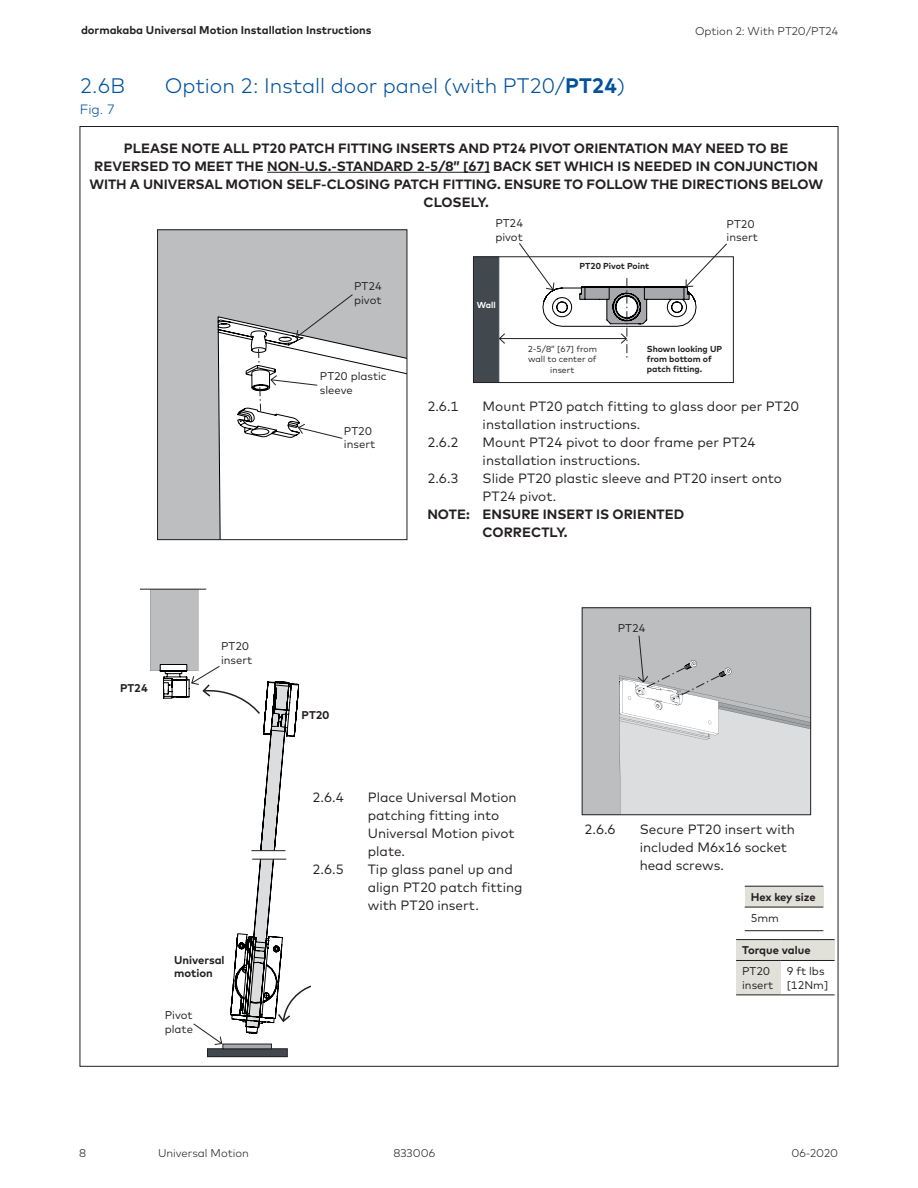
<style>
.page{position:relative;width:918px;height:1188px;background:#fff}
.page>*{position:absolute;margin:0;border:0;box-sizing:border-box;transform-origin:0 0}
.t1{font:300 21px "Mark Pro";color:#01519b}
.t2{font:13.5px/18px "Mark Pro";color:#231f20}
.Body_Text_9pt_12pt_R{font:700 13.5px/18px "Mark Pro";color:#231f20}
.t3{font:300 13.5px "Mark Pro";color:#01519b}
.Body_Text_7_5pt_9pt{font:11.25px/13.5px "Mark Pro";color:#231f20}
.Body_Text_7_5pt_9pt-2{font:700 11.25px/13.5px "Mark Pro";color:#231f20}
.t4{font:300 11.25px "Mark Pro";color:#231f20}
.Body_Text_7_5pt_9pt-3{font:700 8.7px/10.4px "Mark Pro";color:#231f20}
.Body_Text_7_5pt_9pt-4{font:8.7px/10.4px "Mark Pro";color:#231f20;text-align:center}
.Body_Text_7_5pt_9pt-5{font:700 8.7px "Mark Pro";color:#fff}
.s1{font-weight:700}
</style>
<div class="page">
<svg style="left:159px;top:232px;width:246px;height:306px"></svg>
<div style="left:157px;top:230px;width:250px;height:310px;border:1px solid #231f20"></div>
<div style="left:584px;top:610px;width:225px;height:203px;background:#bcbec0"></div>
<div style="left:582px;top:608px;width:229px;height:207px;border:1px solid #231f20"></div>
<div style="left:736px;top:940px;width:99px;height:20px;background:#e2e1d9"></div>
<div style="left:736px;top:960px;width:45px;height:35px;background:#e2e1d9"></div>
<hr style="left:736px;top:939px;width:45px;height:1px;background:#231f20">
<hr style="left:781px;top:939px;width:54px;height:1px;background:#231f20">
<hr style="left:736px;top:960px;width:45px;height:1px;background:#231f20">
<hr style="left:781px;top:960px;width:54px;height:1px;background:#231f20">
<hr style="left:736px;top:995px;width:45px;height:1px;background:#231f20">
<hr style="left:781px;top:995px;width:54px;height:1px;background:#231f20">
<div style="left:745px;top:886px;width:78px;height:21px;background:#e2e1d9"></div>
<hr style="left:745px;top:886px;width:78px;height:1px;background:#231f20">
<hr style="left:745px;top:907px;width:78px;height:1px;background:#231f20">
<hr style="left:745px;top:930px;width:78px;height:1px;background:#231f20">
<hr style="left:267px;top:172px;width:223px;height:1px;background:#231f20">
<div style="left:474px;top:257px;width:25px;height:126px;background:#41494e"></div>
<div style="left:473px;top:257px;width:261px;height:126px;border:1px solid #231f20"></div>
<hr style="left:500px;top:338px;width:126px;height:1px;background:#231f20">
<svg style="left:498px;top:333px;width:8px;height:11px"></svg>
<svg style="left:258px;top:348px;width:2px;height:18px"></svg>
<svg style="left:259px;top:386px;width:2px;height:26px"></svg>
<svg style="left:295px;top:294px;width:59px;height:45px;background:#b5b7b9"></svg>
<svg style="left:270px;top:375px;width:48px;height:11px"></svg>
<svg style="left:298px;top:423px;width:45px;height:16px"></svg>
<svg style="left:518px;top:243px;width:210px;height:115px"></svg>
<div style="left:208px;top:1049px;width:79px;height:8px;background:#41494e"></div>
<div style="left:207px;top:1048px;width:81px;height:9px;border:1px solid #231f20"></div>
<div style="left:223px;top:1044px;width:48px;height:5px;background:#a8a9ad"></div>
<div style="left:222px;top:1044px;width:50px;height:5px;border:1px solid #231f20"></div>
<svg style="left:150px;top:590px;width:161px;height:455px"></svg>
<hr style="left:251px;top:850px;width:34px;height:1px;background:#231f20">
<hr style="left:252px;top:859px;width:34px;height:1px;background:#231f20">
<hr style="left:140px;top:589px;width:66px;height:1px;background:#231f20">
<svg style="left:619px;top:635px;width:192px;height:180px;background:#cecfd0"></svg>
<p class="Body_Text_7_5pt_9pt-2" style="left:81px;top:22px;width:292px">dormakaba Universal Motion Installation Instructions</p>
<p class="t1" style="left:80px;top:70px;width:47px">2.6B</p>
<p class="t1" style="left:165px;top:70px;width:462px">Option 2: Install door panel (with PT20/<span class="s1">PT24</span>)</p>
<p class="t3" style="left:80px;top:99px;width:37px">Fig. 7</p>
<p class="t4" style="left:695px;top:22px;width:145px">Option 2: With PT20/PT24</p>
<p class="Body_Text_9pt_12pt_R" style="left:89px;top:138px;width:735px;text-align:center">PLEASE NOTE ALL PT20 PATCH FITTING INSERTS AND PT24 PIVOT ORIENTATION MAY NEED TO BE REVERSED TO MEET THE NON-U.S.-STANDARD 2-5/8” [67] BACK SET WHICH IS NEEDED IN CONJUNCTION WITH A UNIVERSAL MOTION SELF-CLOSING PATCH FITTING. ENSURE TO FOLLOW THE DIRECTIONS BELOW CLOSELY.</p>
<p class="Body_Text_7_5pt_9pt-2" style="left:120px;top:680px;width:29px">PT24</p>
<p class="Body_Text_7_5pt_9pt" style="left:221px;top:639px;width:33px">PT20 insert</p>
<p class="Body_Text_7_5pt_9pt-2" style="left:174px;top:952px;width:52px">Universal motion</p>
<p class="Body_Text_7_5pt_9pt" style="left:165px;top:1008px;width:30px">Pivot plate</p>
<p class="Body_Text_7_5pt_9pt" style="left:354px;top:279px;width:29px">PT24 pivot</p>
<p class="Body_Text_7_5pt_9pt" style="left:320px;top:369px;width:68px">PT20 plastic sleeve</p>
<p class="Body_Text_7_5pt_9pt" style="left:344px;top:423px;width:33px">PT20 insert</p>
<p class="Body_Text_7_5pt_9pt-2" style="left:302px;top:708px;width:29px">PT20</p>
<p class="Body_Text_7_5pt_9pt" style="left:495px;top:216px;width:29px">PT24 pivot</p>
<p class="Body_Text_7_5pt_9pt" style="left:727px;top:216px;width:33px">PT20 insert</p>
<p class="Body_Text_7_5pt_9pt-3" style="left:580px;top:260px;width:71px">PT20 Pivot Point</p>
<p class="Body_Text_7_5pt_9pt-5" style="left:477px;top:299px;width:20px">Wall</p>
<p class="Body_Text_7_5pt_9pt-4" style="left:528px;top:343px;width:71px">2-5/8” [67] from wall to center of insert</p>
<p class="Body_Text_7_5pt_9pt-3" style="left:647px;top:343px;width:77px">Shown looking UP from bottom of patch fitting.</p>
<p class="t2" style="left:427px;top:396px;width:33px">2.6.1</p>
<p class="t2" style="left:483px;top:396px;width:318px">Mount PT20 patch fitting to glass door per PT20 installation instructions.</p>
<p class="t2" style="left:427px;top:432px;width:33px">2.6.2</p>
<p class="t2" style="left:483px;top:432px;width:275px">Mount PT24 pivot to door frame per PT24 installation instructions.</p>
<p class="t2" style="left:427px;top:468px;width:33px">2.6.3</p>
<p class="t2" style="left:483px;top:468px;width:301px">Slide PT20 plastic sleeve and PT20 insert onto<br>PT24 pivot.</p>
<p class="Body_Text_9pt_12pt_R" style="left:483px;top:504px;width:203px;text-indent:-55px">NOTE: ENSURE INSERT IS ORIENTED<br>CORRECTLY.</p>
<p class="Body_Text_7_5pt_9pt" style="left:618px;top:620px;width:29px">PT24</p>
<p class="t2" style="left:313px;top:787px;width:33px">2.6.4</p>
<p class="t2" style="left:368px;top:787px;width:150px">Place Universal Motion patching fitting into<br>Universal Motion pivot plate.</p>
<p class="t2" style="left:313px;top:859px;width:33px">2.6.5</p>
<p class="t2" style="left:368px;top:859px;width:156px">Tip glass panel up and align PT20 patch fitting with PT20 insert.</p>
<p class="t2" style="left:584px;top:819px;width:33px">2.6.6</p>
<p class="t2" style="left:640px;top:819px;width:157px">Secure PT20 insert with included M6x16 socket head screws.</p>
<p class="Body_Text_7_5pt_9pt-2" style="left:751px;top:889px;width:67px">Hex key size</p>
<p class="Body_Text_7_5pt_9pt" style="left:751px;top:910px;width:30px">5mm</p>
<p class="Body_Text_7_5pt_9pt-2" style="left:742px;top:943px;width:70px">Torque value</p>
<p class="Body_Text_7_5pt_9pt" style="left:742px;top:964px;width:33px">PT20 insert</p>
<p class="Body_Text_7_5pt_9pt" style="left:787px;top:964px;width:43px">9 ft lbs [12Nm]</p>
<p class="t4" style="left:79px;top:1145px;width:9px">8</p>
<p class="t4" style="left:158px;top:1144px;width:92px">Universal Motion</p>
<p class="t4" style="left:393px;top:1144px;width:43px">833006</p>
<p class="t4" style="left:791px;top:1144px;width:48px">06-2020</p>
</div>
